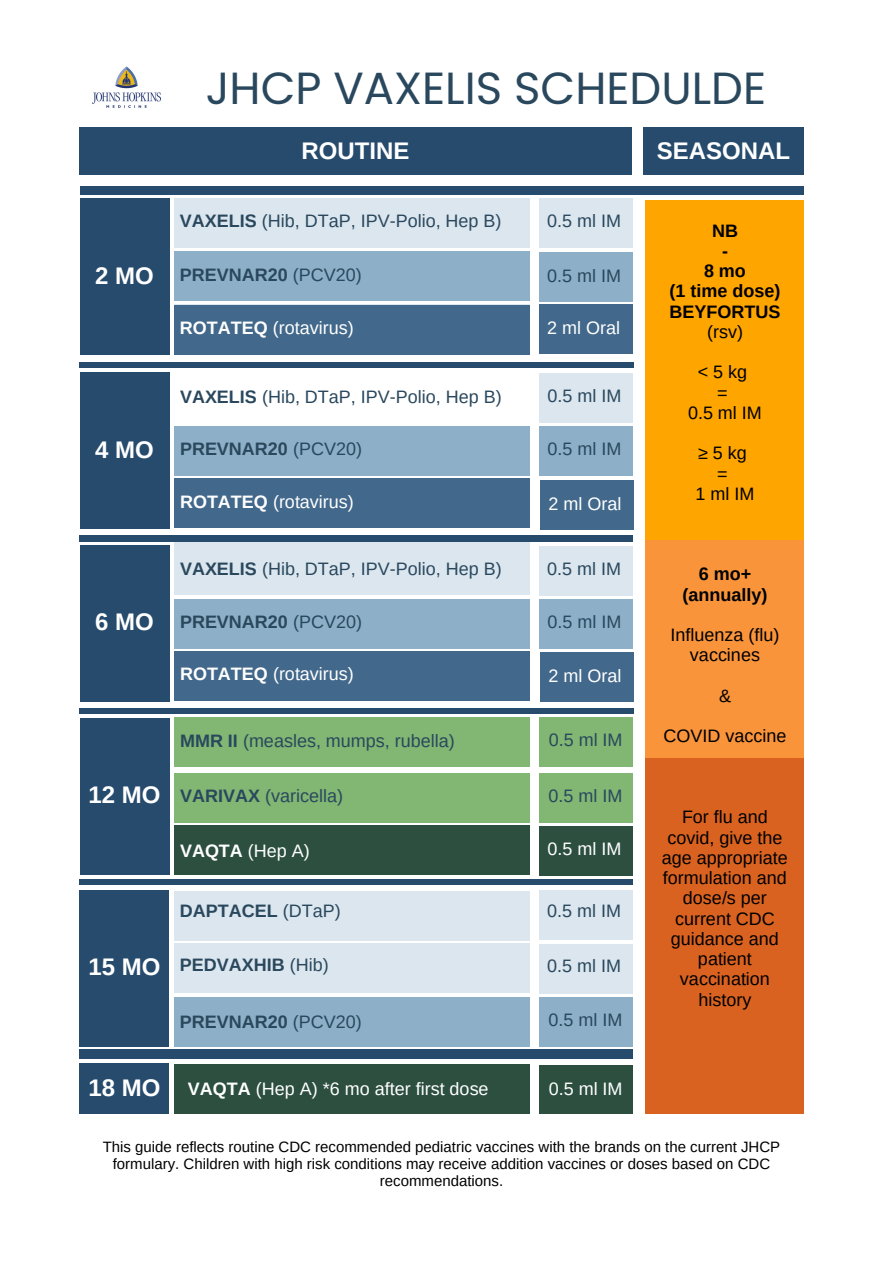
<style>
.page{position:relative;width:893px;height:1264px;background:#fff}
.page>*{position:absolute;margin:0;border:0;box-sizing:border-box;transform-origin:0 0}
.t1{font:45px "Poppins";color:#2a485d}
.t2{font:700 24px "Arimo";color:#fff}
.t3{font:18px "Arimo";color:#2a485d}
.t4{font:18px/20.2px "Arimo";color:#000;text-align:center}
.t5{font:18px "Arimo";color:#fff}
.t6{font:700 18px "Arimo";color:#2a485d}
.t7{font:700 18px/20.2px "Arimo";color:#000;text-align:center}
.t8{font:15px/16.8px "Arimo";color:#000;text-align:center}
.s1{font-weight:700}
.s2{font-weight:400}
</style>
<div class="page">
<div style="left:174px;top:304px;width:355px;height:49px;background:#dbe6ef"></div>
<div style="left:174px;top:541px;width:355px;height:54px;background:#dbe6ef"></div>
<div style="left:80px;top:185px;width:723px;height:9px;background:#264b6d"></div>
<div style="left:80px;top:198px;width:89px;height:156px;background:#264b6d"></div>
<div style="left:174px;top:198px;width:355px;height:49px;background:#dbe6ef"></div>
<div style="left:174px;top:251px;width:355px;height:50px;background:#8db0c8"></div>
<div style="left:539px;top:198px;width:94px;height:49px;background:#dbe6ef"></div>
<div style="left:539px;top:252px;width:94px;height:49px;background:#8db0c8"></div>
<div style="left:174px;top:305px;width:355px;height:49px;background:#42688b"></div>
<div style="left:539px;top:305px;width:94px;height:49px;background:#42688b"></div>
<div style="left:80px;top:362px;width:554px;height:6px;background:#264b6d"></div>
<div style="left:80px;top:372px;width:89px;height:156px;background:#264b6d"></div>
<div style="left:539px;top:374px;width:94px;height:49px;background:#dbe6ef"></div>
<div style="left:174px;top:426px;width:355px;height:49px;background:#8db0c8"></div>
<div style="left:539px;top:426px;width:94px;height:49px;background:#8db0c8"></div>
<div style="left:174px;top:479px;width:355px;height:49px;background:#42688b"></div>
<div style="left:540px;top:480px;width:94px;height:49px;background:#42688b"></div>
<div style="left:80px;top:535px;width:553px;height:6px;background:#264b6d"></div>
<div style="left:80px;top:545px;width:89px;height:156px;background:#264b6d"></div>
<div style="left:539px;top:889px;width:94px;height:50px;background:#dbe6ef"></div>
<div style="left:80px;top:889px;width:89px;height:157px;background:#264b6d"></div>
<div style="left:174px;top:891px;width:355px;height:49px;background:#dbe6ef"></div>
<div style="left:174px;top:943px;width:355px;height:49px;background:#dbe6ef"></div>
<div style="left:539px;top:944px;width:94px;height:49px;background:#dbe6ef"></div>
<div style="left:174px;top:997px;width:355px;height:49px;background:#8db0c8"></div>
<div style="left:539px;top:997px;width:94px;height:49px;background:#8db0c8"></div>
<div style="left:174px;top:599px;width:355px;height:49px;background:#8db0c8"></div>
<div style="left:539px;top:599px;width:94px;height:49px;background:#8db0c8"></div>
<div style="left:174px;top:651px;width:355px;height:49px;background:#42688b"></div>
<div style="left:540px;top:652px;width:94px;height:49px;background:#42688b"></div>
<div style="left:80px;top:708px;width:554px;height:6px;background:#264b6d"></div>
<div style="left:80px;top:717px;width:89px;height:157px;background:#264b6d"></div>
<div style="left:174px;top:773px;width:355px;height:49px;background:#81b673"></div>
<div style="left:174px;top:825px;width:355px;height:49px;background:#2c4f40"></div>
<div style="left:174px;top:717px;width:355px;height:49px;background:#81b673"></div>
<div style="left:539px;top:773px;width:94px;height:49px;background:#81b673"></div>
<div style="left:539px;top:717px;width:94px;height:49px;background:#81b673"></div>
<div style="left:539px;top:826px;width:94px;height:49px;background:#2c4f40"></div>
<div style="left:80px;top:878px;width:553px;height:6px;background:#264b6d"></div>
<div style="left:80px;top:1049px;width:553px;height:9px;background:#264b6d"></div>
<div style="left:539px;top:546px;width:94px;height:49px;background:#dbe6ef"></div>
<div style="left:80px;top:1063px;width:89px;height:50px;background:#264b6d"></div>
<div style="left:174px;top:1064px;width:355px;height:49px;background:#2c4f40"></div>
<div style="left:539px;top:1065px;width:94px;height:48px;background:#2c4f40"></div>
<div style="left:80px;top:127px;width:551px;height:48px;background:#264b6d"></div>
<div style="left:643px;top:127px;width:160px;height:48px;background:#264b6d"></div>
<div style="left:645px;top:200px;width:158px;height:340px;background:#ffa500"></div>
<div style="left:645px;top:540px;width:158px;height:218px;background:#f9943b"></div>
<div style="left:645px;top:758px;width:158px;height:355px;background:#da6220"></div>
<img style="left:92px;top:66px;width:69px;height:42px">
<p class="t1" style="left:206px;top:57px;width:561px">JHCP VAXELIS SCHEDULDE</p>
<p class="t2" style="left:301px;top:137px;width:109px">ROUTINE</p>
<p class="t2" style="left:656px;top:137px;width:135px">SEASONAL</p>
<p class="t2" style="left:95px;top:262px;width:60px">2 MO</p>
<p class="t2" style="left:95px;top:436px;width:60px">4 MO</p>
<p class="t2" style="left:95px;top:608px;width:60px">6 MO</p>
<p class="t2" style="left:88px;top:781px;width:73px">12 MO</p>
<p class="t2" style="left:88px;top:953px;width:73px">15 MO</p>
<p class="t3" style="left:180px;top:211px;width:323px"><span class="s1">VAXELIS</span> (Hib, DTaP, IPV-Polio, Hep B)</p>
<p class="t3" style="left:547px;top:211px;width:75px">0.5 ml IM</p>
<p class="t6" style="left:180px;top:264px;width:183px">PREVNAR20 <span class="s2">(PCV20)</span></p>
<p class="t3" style="left:547px;top:266px;width:75px">0.5 ml IM</p>
<p class="t5" style="left:180px;top:318px;width:175px"><span class="s1">ROTATEQ</span> (rotavirus)</p>
<p class="t5" style="left:547px;top:317px;width:74px">2 ml Oral</p>
<p class="t3" style="left:180px;top:386px;width:323px"><span class="s1">VAXELIS</span> (Hib, DTaP, IPV-Polio, Hep B)</p>
<p class="t3" style="left:547px;top:386px;width:75px">0.5 ml IM</p>
<p class="t6" style="left:180px;top:438px;width:183px">PREVNAR20 <span class="s2">(PCV20)</span></p>
<p class="t3" style="left:547px;top:439px;width:75px">0.5 ml IM</p>
<p class="t5" style="left:180px;top:491px;width:175px"><span class="s1">ROTATEQ</span> (rotavirus)</p>
<p class="t5" style="left:548px;top:493px;width:74px">2 ml Oral</p>
<p class="t3" style="left:180px;top:559px;width:323px"><span class="s1">VAXELIS</span> (Hib, DTaP, IPV-Polio, Hep B)</p>
<p class="t3" style="left:547px;top:559px;width:75px">0.5 ml IM</p>
<p class="t6" style="left:180px;top:611px;width:183px">PREVNAR20 <span class="s2">(PCV20)</span></p>
<p class="t3" style="left:547px;top:611px;width:75px">0.5 ml IM</p>
<p class="t5" style="left:180px;top:664px;width:175px"><span class="s1">ROTATEQ</span> (rotavirus)</p>
<p class="t5" style="left:548px;top:666px;width:74px">2 ml Oral</p>
<p class="t3" style="left:180px;top:730px;width:276px"><span class="s1">MMR II</span> (measles, mumps, rubella)</p>
<p class="t3" style="left:180px;top:785px;width:164px"><span class="s1">VARIVAX</span> (varicella)</p>
<p class="t5" style="left:180px;top:841px;width:131px"><span class="s1">VAQTA</span> (Hep A)</p>
<p class="t3" style="left:548px;top:730px;width:75px">0.5 ml IM</p>
<p class="t3" style="left:548px;top:785px;width:75px">0.5 ml IM</p>
<p class="t5" style="left:547px;top:838px;width:75px">0.5 ml IM</p>
<p class="t3" style="left:547px;top:900px;width:75px">0.5 ml IM</p>
<p class="t6" style="left:180px;top:901px;width:162px">DAPTACEL <span class="s2">(DTaP)</span></p>
<p class="t6" style="left:180px;top:954px;width:150px">PEDVAXHIB <span class="s2">(Hib)</span></p>
<p class="t3" style="left:547px;top:955px;width:75px">0.5 ml IM</p>
<p class="t6" style="left:180px;top:1011px;width:183px">PREVNAR20 <span class="s2">(PCV20)</span></p>
<p class="t3" style="left:548px;top:1009px;width:75px">0.5 ml IM</p>
<p class="t7" style="left:712px;top:220px;width:27px">NB</p>
<p class="t7" style="left:722px;top:240px;width:7px">-</p>
<p class="t7" style="left:704px;top:261px;width:43px">8 mo</p>
<p class="t7" style="left:669px;top:281px;width:112px">(1 time dose)</p>
<p class="t7" style="left:669px;top:301px;width:112px">BEYFORTUS <span class="s2">(rsv)</span></p>
<p class="t4" style="left:697px;top:362px;width:51px">&lt; 5 kg</p>
<p class="t4" style="left:717px;top:382px;width:12px">=</p>
<p class="t4" style="left:688px;top:402px;width:75px">0.5 ml IM</p>
<p class="t4" style="left:698px;top:443px;width:50px">≥ 5 kg</p>
<p class="t4" style="left:717px;top:463px;width:12px">=</p>
<p class="t4" style="left:695px;top:483px;width:60px">1 ml IM</p>
<p class="t7" style="left:698px;top:564px;width:54px">6 mo+</p>
<p class="t7" style="left:682px;top:584px;width:86px">(annually)</p>
<p class="t4" style="left:670px;top:624px;width:110px">Influenza (flu) vaccines</p>
<p class="t4" style="left:719px;top:685px;width:13px">&amp;</p>
<p class="t4" style="left:663px;top:726px;width:124px">COVID vaccine</p>
<p class="t4" style="left:662px;top:807px;width:127px">For flu and covid, give the age appropriate formulation and dose/s per current CDC guidance and patient vaccination history</p>
<p class="t2" style="left:88px;top:1074px;width:73px">18 MO</p>
<p class="t5" style="left:188px;top:1078px;width:302px"><span class="s1">VAQTA</span> (Hep A) *6 mo after first dose</p>
<p class="t5" style="left:548px;top:1078px;width:75px">0.5 ml IM</p>
<p class="t8" style="left:103px;top:1138px;width:678px">This guide reflects routine CDC recommended pediatric vaccines with the brands on the current JHCP formulary. Children with high risk conditions may receive addition vaccines or doses based on CDC recommendations.</p>
</div>
